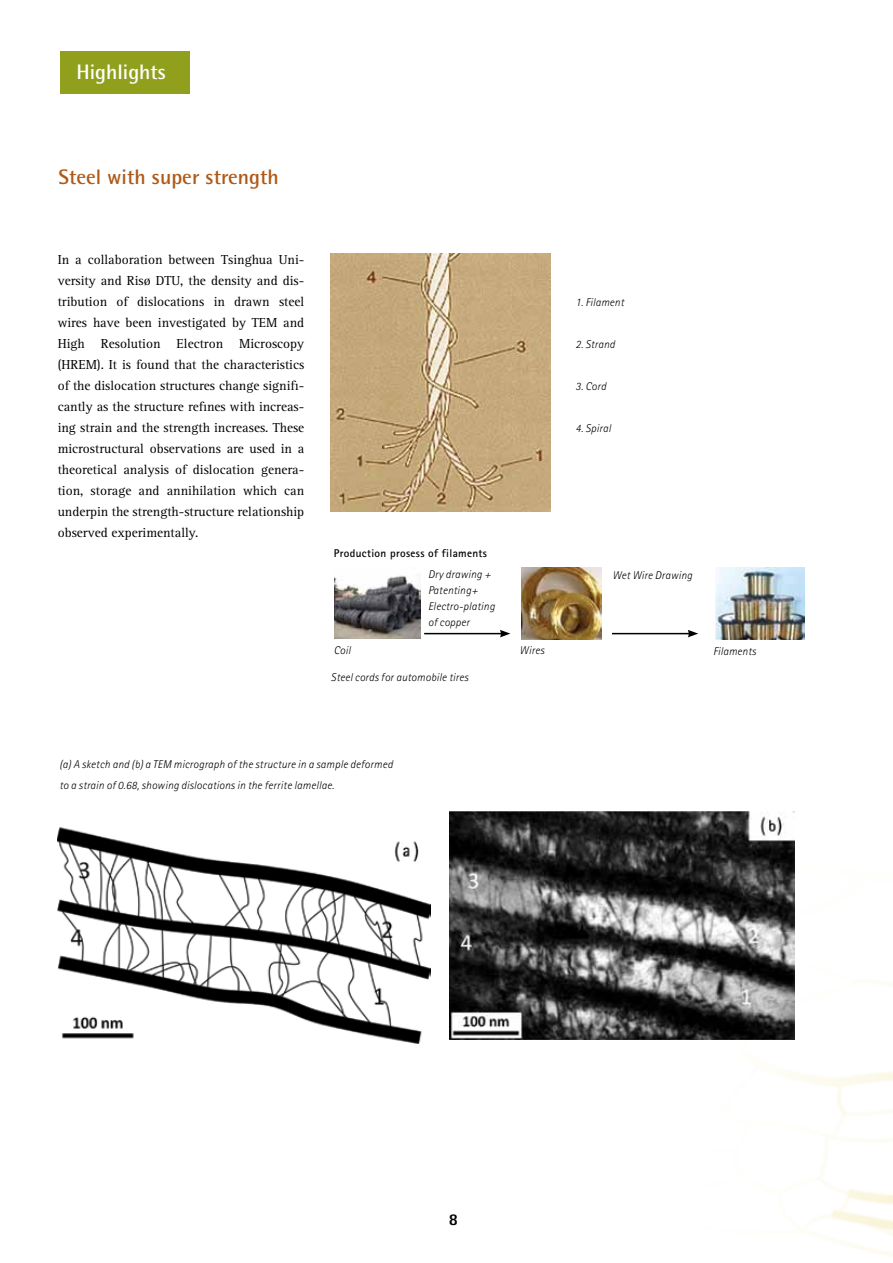
<style>
.page{position:relative;width:893px;height:1263px;background:#fff}
.page>*{position:absolute;margin:0;border:0;box-sizing:border-box;transform-origin:0 0}
.t1{font:700 21px "Rotis Semi Sans";color:#b05917}
.t2{font:700 21px "Rotis Semi Sans";color:#fff}
.t3{font:800 16.5px "Rotis Sans Serif";color:#000}
.t4{font:13.5px/21px "Rotis Serif";color:#000;text-align:justify}
.t5{font:italic 300 11.25px/15.8px "Rotis Sans Serif";letter-spacing:.02em;color:#000}
.t6{font:700 11.25px "Rotis Sans Serif";letter-spacing:.03em;color:#000}
</style>
<div class="page">
<div style="left:60px;top:51px;width:129px;height:42px;background:#90a01d"></div>
<img style="left:448px;top:570px;width:445px;height:686px">
<img style="left:58px;top:827px;width:373px;height:216px">
<img style="left:331px;top:254px;width:220px;height:257px">
<img style="left:450px;top:811px;width:345px;height:229px">
<img style="left:334px;top:575px;width:86px;height:64px">
<img style="left:522px;top:567px;width:79px;height:73px">
<img style="left:715px;top:567px;width:89px;height:72px">
<hr style="left:424px;top:633px;width:78px;height:1px;background:#000">
<svg style="left:500px;top:630px;width:10px;height:7px"></svg>
<hr style="left:612px;top:633px;width:78px;height:1px;background:#000">
<svg style="left:688px;top:630px;width:10px;height:7px"></svg>
<h1 class="t2" style="left:77px;top:59px;width:91px">Highlights</h1>
<h1 class="t1" style="left:59px;top:164px;width:222px">Steel with super strength</h1>
<p class="t4" style="left:58px;top:249px;width:248px">In a collaboration between Tsinghua Uni&shy;versity and Risø DTU, the density and dis&shy;tribution of dislocations in drawn steel wires have been investigated by TEM and High Resolution Electron Microscopy (HREM). It is found that the characteristics of the dislocation structures change signifi&shy;cantly as the structure refines with increas&shy;ing strain and the strength increases. These microstructural observations are used in a theoretical analysis of dislocation genera&shy;tion, storage and annihilation which can underpin the strength-structure relationship observed experimentally.</p>
<p class="t5" style="left:575px;top:295px;width:50px">1. Filament</p>
<p class="t5" style="left:575px;top:337px;width:41px">2. Strand</p>
<p class="t5" style="left:575px;top:379px;width:32px">3. Cord</p>
<p class="t5" style="left:575px;top:420px;width:37px">4. Spiral</p>
<p class="t6" style="left:334px;top:546px;width:155px">Production prosess of filaments</p>
<p class="t5" style="left:428px;top:567px;width:68px">Dry drawing +<br>Patenting+<br>Electro-plating of copper</p>
<p class="t5" style="left:613px;top:568px;width:81px">Wet Wire Drawing</p>
<p class="t5" style="left:334px;top:643px;width:18px">Coil</p>
<p class="t5" style="left:520px;top:643px;width:26px">Wires</p>
<p class="t5" style="left:713px;top:643px;width:44px">Filaments</p>
<p class="t5" style="left:331px;top:669px;width:139px">Steel cords for automobile tires</p>
<p class="t5" style="left:59px;top:754px;width:335px;line-height:21px">(a) A sketch and (b) a TEM micrograph of the structure in a sample deformed to a strain of 0.68, showing dislocations in the ferrite lamellae.</p>
<p class="t3" style="left:449px;top:1209px;width:11px">8</p>
</div>
